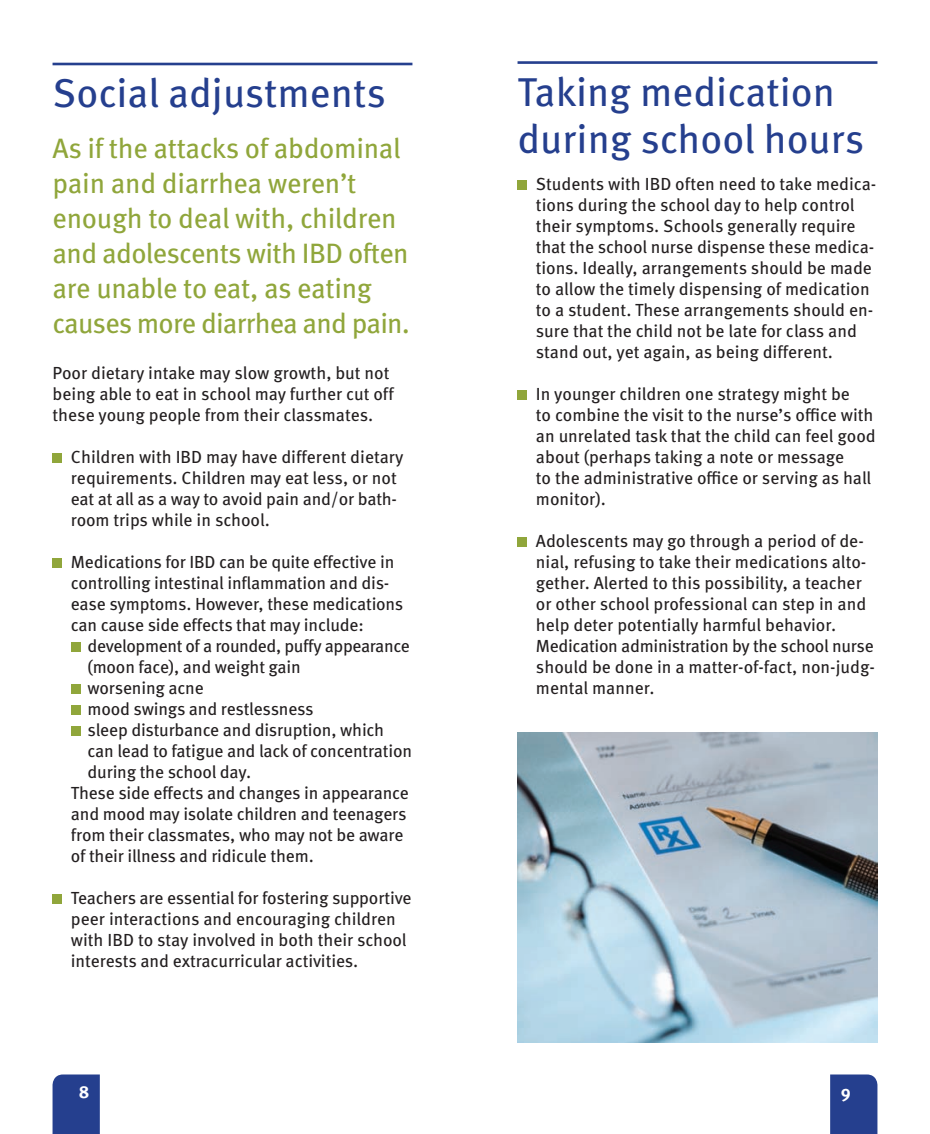
<style>
.page{position:relative;width:930px;height:1134px;background:#fff}
.page>*{position:absolute;margin:0;border:0;box-sizing:border-box;transform-origin:0 0}
.t1{font:40.25px/47.2px "Meta Pro";color:#253f8e}
.t2{font:28px/35px "Meta Pro";letter-spacing:-.015em;color:#90a63b}
.t3{font:17.5px/21px "Meta Pro";letter-spacing:-.005em;color:#231f20}
.t4{font:17.5px "Meta Pro";letter-spacing:-.025em;color:#231f20}
.t5{font:700 17.5px "Meta Pro";color:#fff}
</style>
<div class="page">
<img style="left:517px;top:732px;width:360px;height:311px">
<div style="left:830px;top:1074px;width:47px;height:60px;background:#253f8e"></div>
<div style="left:52px;top:1074px;width:48px;height:60px;background:#253f8e"></div>
<hr style="left:517px;top:61px;width:360px;height:3px;background:#253f8e">
<div style="left:517px;top:537px;width:10px;height:10px;background:#90a63b"></div>
<div style="left:517px;top:180px;width:10px;height:10px;background:#90a63b"></div>
<div style="left:517px;top:390px;width:10px;height:10px;background:#90a63b"></div>
<hr style="left:52px;top:63px;width:360px;height:2px;background:#253f8e">
<div style="left:52px;top:894px;width:10px;height:10px;background:#90a63b"></div>
<div style="left:52px;top:558px;width:10px;height:10px;background:#90a63b"></div>
<div style="left:71px;top:642px;width:10px;height:10px;background:#90a63b"></div>
<div style="left:71px;top:684px;width:10px;height:10px;background:#90a63b"></div>
<div style="left:71px;top:705px;width:10px;height:10px;background:#90a63b"></div>
<div style="left:71px;top:726px;width:10px;height:10px;background:#90a63b"></div>
<div style="left:52px;top:453px;width:10px;height:10px;background:#90a63b"></div>
<h1 class="t1" style="left:52px;top:74px;width:335px">Social adjustments</h1>
<h2 class="t2" style="left:52px;top:134px;width:359px">As if the attacks of abdominal pain and diarrhea weren’t enough to deal with, children and adolescents with IBD often are unable to eat, as eating causes more diarrhea and pain.</h2>
<p class="t3" style="left:52px;top:364px;width:342px">Poor dietary intake may slow growth, but not being able to eat in school may further cut off these young people from their classmates.</p>
<p class="t3" style="left:71px;top:448px;width:334px">Children with IBD may have different dietary requirements. Children may eat less, or not eat at all as a way to avoid pain and/or bath&shy;room trips while in school.</p>
<p class="t3" style="left:71px;top:553px;width:334px">Medications for IBD can be quite effective in controlling intestinal inflammation and dis&shy;ease symptoms. However, these medications can cause side effects that may include:</p>
<p class="t4" style="left:88px;top:639px;width:323px">development of a rounded, puffy appearance</p>
<p class="t3" style="left:88px;top:658px;width:215px">(moon face), and weight gain</p>
<p class="t3" style="left:88px;top:679px;width:118px">worsening acne</p>
<p class="t3" style="left:88px;top:700px;width:228px">mood swings and restlessness</p>
<p class="t3" style="left:88px;top:721px;width:298px">sleep disturbance and disruption, which</p>
<p class="t3" style="left:88px;top:742px;width:326px">can lead to fatigue and lack of concentration</p>
<p class="t3" style="left:88px;top:763px;width:165px">during the school day.</p>
<p class="t3" style="left:71px;top:784px;width:339px">These side effects and changes in appearance</p>
<p class="t3" style="left:71px;top:805px;width:337px">and mood may isolate children and teenagers</p>
<p class="t3" style="left:71px;top:826px;width:334px">from their classmates, who may not be aware</p>
<p class="t3" style="left:71px;top:847px;width:244px">of their illness and ridicule them.</p>
<p class="t3" style="left:71px;top:889px;width:342px">Teachers are essential for fostering supportive peer interactions and encouraging children with IBD to stay involved in both their school interests and extracurricular activities.</p>
<h1 class="t1" style="left:517px;top:72px;width:348px">Taking medication during school hours</h1>
<p class="t3" style="left:536px;top:175px;width:342px">Students with IBD often need to take medica&shy;tions during the school day to help control their symptoms. Schools generally require that the school nurse dispense these medica&shy;tions. Ideally, arrangements should be made to allow the timely dispensing of medication to a student. These arrangements should en&shy;sure that the child not be late for class and stand out, yet again, as being different.</p>
<p class="t3" style="left:536px;top:385px;width:341px">In younger children one strategy might be<br>to combine the visit to the nurse’s office with an unrelated task that the child can feel good about (perhaps taking a note or message<br>to the administrative office or serving as hall monitor).</p>
<p class="t3" style="left:536px;top:532px;width:340px">Adolescents may go through a period of de&shy;nial, refusing to take their medications alto&shy;gether. Alerted to this possibility, a teacher or other school professional can step in and help deter potentially harmful behavior.<br>Medication administration by the school nurse should be done in a matter-of-fact, non-judg&shy;mental manner.</p>
<p class="t5" style="left:79px;top:1086px;width:12px">8</p>
<p class="t5" style="left:840px;top:1086px;width:11px">9</p>
</div>
